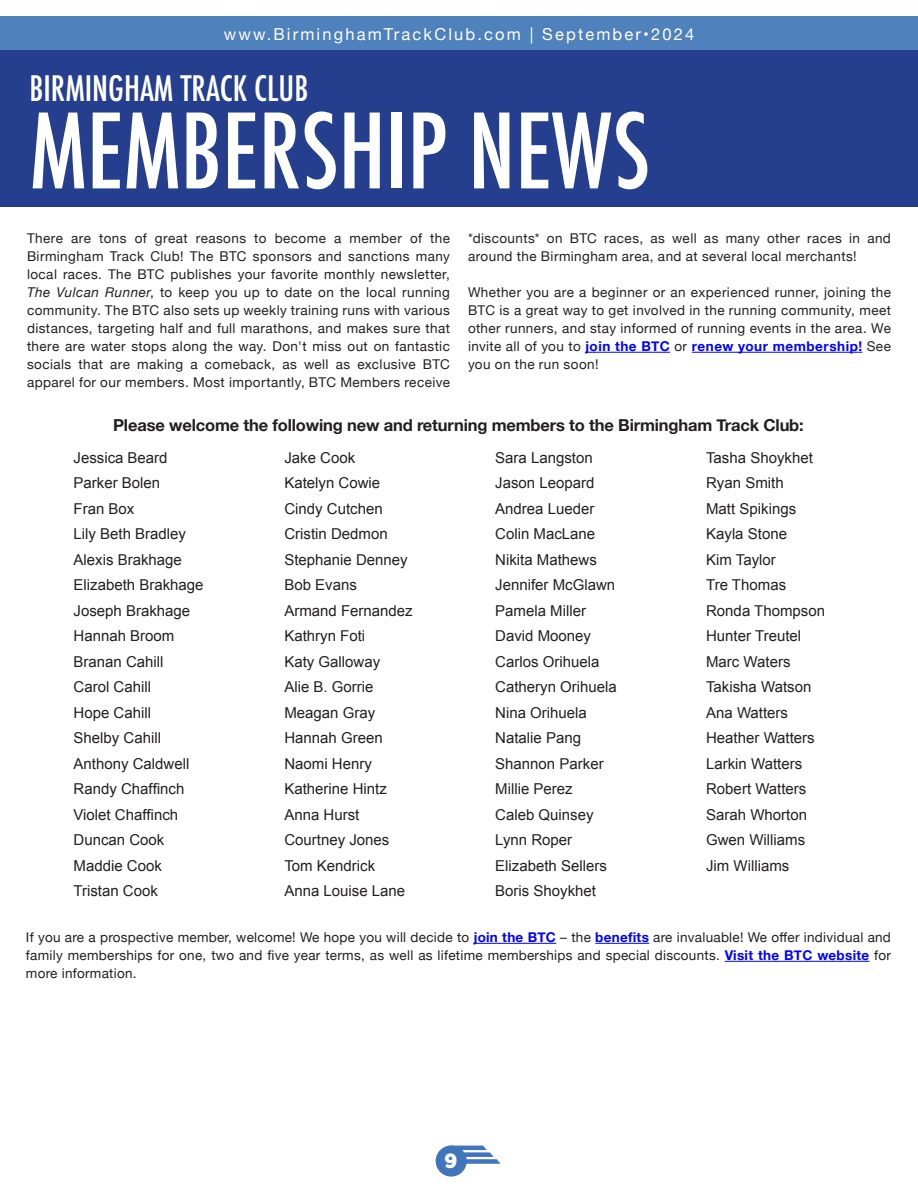
<style>
.page{position:relative;width:918px;height:1188px;background:#fff}
.page>*{position:absolute;margin:0;border:0;box-sizing:border-box;transform-origin:0 0}
.t1{font:500 condensed 100.65px "Futura";color:#fff}
.t2{font:500 condensed 34.05px "Futura";color:#fff}
.t3{font:20.7px "Chunk Five";color:#fff}
.t4{font:700 16.5px "Helvetica Neue";letter-spacing:-.01em;color:#231f20}
.t5{font:16.5px "Helvetica Neue";letter-spacing:.13em;color:#fff}
.t6{font:15px "Arial";color:#231f20}
.t7{font:13.5px/18px "Helvetica Neue";letter-spacing:.03em;color:#231f20;text-align:justify}
.s1{font-style:italic}
.s2{font-weight:700;color:#00f}
</style>
<div class="page">
<div style="left:0;top:16px;width:918px;height:34px;background:#4f81bd"></div>
<div style="left:436px;top:1145px;width:31px;height:32px;background:#4175bb;border-radius:50%"></div>
<svg style="left:458px;top:1146px;width:43px;height:18px"></svg>
<div style="left:0;top:50px;width:918px;height:156px;background:#253f8e"></div>
<hr style="left:474px;top:943px;width:82px;height:1px;background:#00f">
<hr style="left:595px;top:943px;width:54px;height:1px;background:#00f">
<hr style="left:725px;top:961px;width:145px;height:1px;background:#00f">
<hr style="left:586px;top:352px;width:84px;height:1px;background:#00f">
<hr style="left:692px;top:352px;width:170px;height:1px;background:#00f">
<p class="t5" style="left:224px;top:22px;width:472px">www.BirminghamTrackClub.com | September•2024</p>
<p class="t2" style="left:29px;top:66px;width:281px">BIRMINGHAM TRACK CLUB</p>
<p class="t1" style="left:29px;top:87px;width:622px">MEMBERSHIP NEWS</p>
<p class="t7" style="left:27px;top:230px;width:425px">There are tons of great reasons to become a member of the Birmingham Track Club! The BTC sponsors and sanctions many local races. The BTC publishes your favorite monthly newsletter, <span class="s1">The Vulcan Runner</span>, to keep you up to date on the local running community. The BTC also sets up weekly training runs with various distances, targeting half and full marathons, and makes sure that there are water stops along the way. Don't miss out on fantastic socials that are making a comeback, as well as exclusive BTC apparel for our members. Most importantly, BTC Members receive</p>
<p class="t7" style="left:468px;top:230px;width:424px">*discounts* on BTC races, as well as many other races in and around the Birmingham area, and at several local merchants!</p>
<p class="t7" style="left:468px;top:284px;width:425px">Whether you are a beginner or an experienced runner, joining the BTC is a great way to get involved in the running community, meet other runners, and stay informed of running events in the area. We invite all of you to <span class="s2">join the BTC</span> or <span class="s2">renew your membership!</span> See you on the run soon!</p>
<p class="t4" style="left:113px;top:412px;width:692px">Please welcome the following new and returning members to the Birmingham Track Club:</p>
<p class="t6" style="left:74px;top:448px;width:96px">Jessica Beard</p>
<p class="t6" style="left:74px;top:473px;width:88px">Parker Bolen</p>
<p class="t6" style="left:74px;top:499px;width:62px">Fran Box</p>
<p class="t6" style="left:74px;top:524px;width:114px">Lily Beth Bradley</p>
<p class="t6" style="left:74px;top:550px;width:110px">Alexis Brakhage</p>
<p class="t6" style="left:74px;top:575px;width:132px">Elizabeth Brakhage</p>
<p class="t6" style="left:74px;top:601px;width:118px">Joseph Brakhage</p>
<p class="t6" style="left:74px;top:626px;width:102px">Hannah Broom</p>
<p class="t6" style="left:74px;top:652px;width:92px">Branan Cahill</p>
<p class="t6" style="left:74px;top:677px;width:79px">Carol Cahill</p>
<p class="t6" style="left:74px;top:703px;width:79px">Hope Cahill</p>
<p class="t6" style="left:74px;top:728px;width:89px">Shelby Cahill</p>
<p class="t6" style="left:74px;top:754px;width:117px">Anthony Caldwell</p>
<p class="t6" style="left:74px;top:779px;width:112px">Randy Chaffinch</p>
<p class="t6" style="left:74px;top:805px;width:106px">Violet Chaffinch</p>
<p class="t6" style="left:74px;top:830px;width:92px">Duncan Cook</p>
<p class="t6" style="left:74px;top:856px;width:90px">Maddie Cook</p>
<p class="t6" style="left:74px;top:881px;width:86px">Tristan Cook</p>
<p class="t6" style="left:284px;top:448px;width:72px">Jake Cook</p>
<p class="t6" style="left:284px;top:473px;width:97px">Katelyn Cowie</p>
<p class="t6" style="left:284px;top:499px;width:100px">Cindy Cutchen</p>
<p class="t6" style="left:284px;top:524px;width:105px">Cristin Dedmon</p>
<p class="t6" style="left:284px;top:550px;width:125px">Stephanie Denney</p>
<p class="t6" style="left:284px;top:575px;width:74px">Bob Evans</p>
<p class="t6" style="left:284px;top:601px;width:130px">Armand Fernandez</p>
<p class="t6" style="left:284px;top:626px;width:82px">Kathryn Foti</p>
<p class="t6" style="left:284px;top:652px;width:97px">Katy Galloway</p>
<p class="t6" style="left:284px;top:677px;width:91px">Alie B. Gorrie</p>
<p class="t6" style="left:284px;top:703px;width:92px">Meagan Gray</p>
<p class="t6" style="left:284px;top:728px;width:100px">Hannah Green</p>
<p class="t6" style="left:284px;top:754px;width:89px">Naomi Henry</p>
<p class="t6" style="left:284px;top:779px;width:104px">Katherine Hintz</p>
<p class="t6" style="left:284px;top:805px;width:77px">Anna Hurst</p>
<p class="t6" style="left:284px;top:830px;width:107px">Courtney Jones</p>
<p class="t6" style="left:284px;top:856px;width:92px">Tom Kendrick</p>
<p class="t6" style="left:284px;top:881px;width:122px">Anna Louise Lane</p>
<p class="t6" style="left:495px;top:448px;width:99px">Sara Langston</p>
<p class="t6" style="left:495px;top:473px;width:101px">Jason Leopard</p>
<p class="t6" style="left:495px;top:499px;width:101px">Andrea Lueder</p>
<p class="t6" style="left:495px;top:524px;width:102px">Colin MacLane</p>
<p class="t6" style="left:495px;top:550px;width:103px">Nikita Mathews</p>
<p class="t6" style="left:495px;top:575px;width:122px">Jennifer McGlawn</p>
<p class="t6" style="left:495px;top:601px;width:92px">Pamela Miller</p>
<p class="t6" style="left:495px;top:626px;width:97px">David Mooney</p>
<p class="t6" style="left:495px;top:652px;width:106px">Carlos Orihuela</p>
<p class="t6" style="left:495px;top:677px;width:123px">Catheryn Orihuela</p>
<p class="t6" style="left:495px;top:703px;width:93px">Nina Orihuela</p>
<p class="t6" style="left:495px;top:728px;width:87px">Natalie Pang</p>
<p class="t6" style="left:495px;top:754px;width:110px">Shannon Parker</p>
<p class="t6" style="left:495px;top:779px;width:79px">Millie Perez</p>
<p class="t6" style="left:495px;top:805px;width:100px">Caleb Quinsey</p>
<p class="t6" style="left:495px;top:830px;width:78px">Lynn Roper</p>
<p class="t6" style="left:495px;top:856px;width:113px">Elizabeth Sellers</p>
<p class="t6" style="left:495px;top:881px;width:102px">Boris Shoykhet</p>
<p class="t6" style="left:706px;top:448px;width:108px">Tasha Shoykhet</p>
<p class="t6" style="left:706px;top:473px;width:79px">Ryan Smith</p>
<p class="t6" style="left:706px;top:499px;width:92px">Matt Spikings</p>
<p class="t6" style="left:706px;top:524px;width:82px">Kayla Stone</p>
<p class="t6" style="left:706px;top:550px;width:71px">Kim Taylor</p>
<p class="t6" style="left:706px;top:575px;width:82px">Tre Thomas</p>
<p class="t6" style="left:706px;top:601px;width:120px">Ronda Thompson</p>
<p class="t6" style="left:706px;top:626px;width:97px">Hunter Treutel</p>
<p class="t6" style="left:706px;top:652px;width:86px">Marc Waters</p>
<p class="t6" style="left:706px;top:677px;width:107px">Takisha Watson</p>
<p class="t6" style="left:706px;top:703px;width:83px">Ana Watters</p>
<p class="t6" style="left:706px;top:728px;width:110px">Heather Watters</p>
<p class="t6" style="left:706px;top:754px;width:98px">Larkin Watters</p>
<p class="t6" style="left:706px;top:779px;width:102px">Robert Watters</p>
<p class="t6" style="left:706px;top:805px;width:102px">Sarah Whorton</p>
<p class="t6" style="left:706px;top:830px;width:101px">Gwen Williams</p>
<p class="t6" style="left:706px;top:856px;width:85px">Jim Williams</p>
<p class="t7" style="left:26px;top:929px;width:867px">If you are a prospective member, welcome! We hope you will decide to <span class="s2">join the BTC</span> – the <span class="s2">benefits</span> are invaluable! We offer individual and family memberships for one, two and five year terms, as well as lifetime memberships and special discounts. <span class="s2">Visit the BTC website</span> for more information.</p>
<h3 class="t3" style="left:445px;top:1148px;width:14px">9</h3>
</div>
